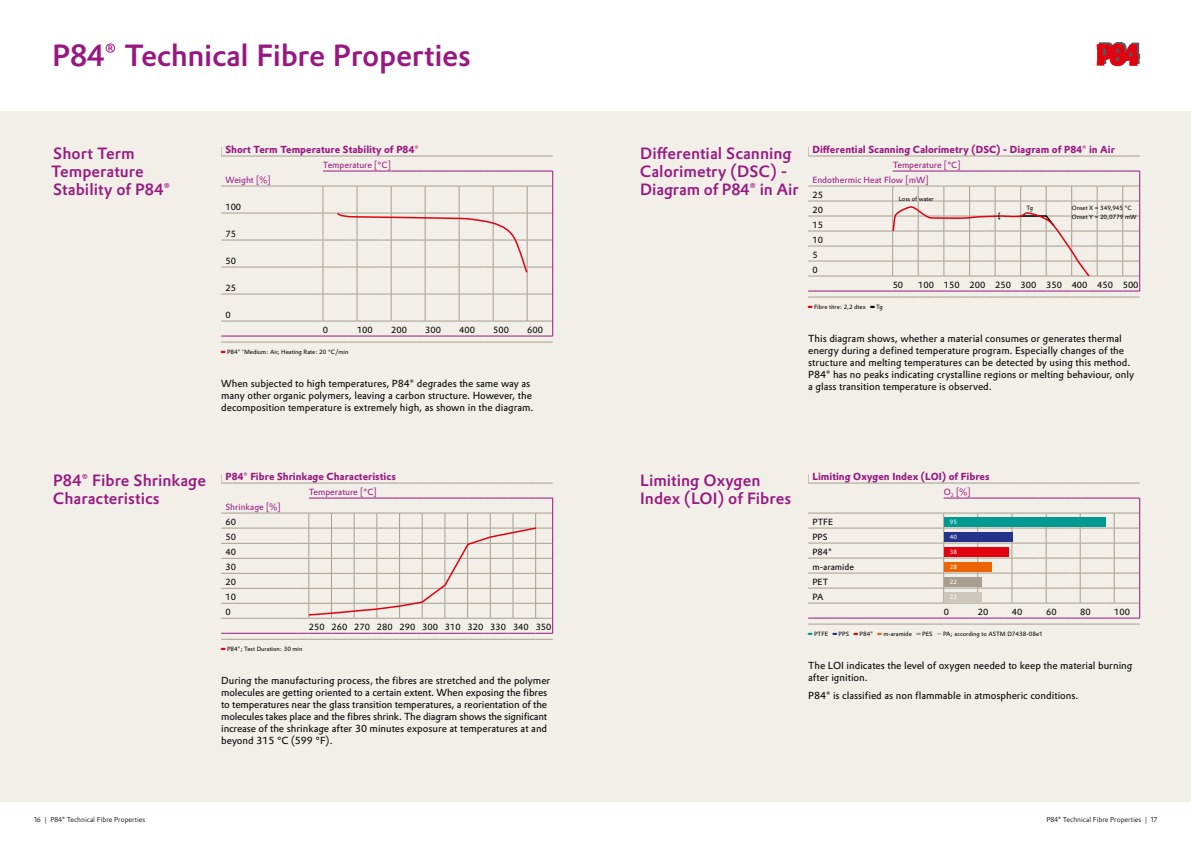
<style>
.page{position:relative;width:1191px;height:842px;background:#fff}
.page>*{position:absolute;margin:0;border:0;box-sizing:border-box;transform-origin:0 0}
.t1{font:500 30px "Evonik Prokyon";letter-spacing:-.01em;color:#981881}
.t2{font:500 16px/18px "Evonik Prokyon";color:#981881}
.t3{font:10px/12px "Evonik Prokyon";color:#000}
.t4{font:700 10px "Evonik Prokyon";color:#981881}
.t5{font:8.8px/15px "Evonik Prokyon";color:#000}
.t6{font:8.8px/15px "Evonik Prokyon";color:#981881}
.t7{font:300 7px "Evonik Prokyon";color:#000}
.t8{font:6px/9px "Evonik Prokyon";color:#000}
.t9{font:6px "Evonik Prokyon";color:#fff}
.s1{font-weight:400}
</style>
<div class="page">
<div style="left:0;top:111px;width:1191px;height:690px;background:#f2eee8"></div>
<svg style="left:1097px;top:42px;width:42px;height:24px"></svg>
<hr style="left:812px;top:156px;width:72px;height:1px;background:#a79e91">
<svg style="left:884px;top:156px;width:255px;height:1px"></svg>
<hr style="left:812px;top:186px;width:72px;height:1px;background:#a79e91">
<hr style="left:812px;top:201px;width:72px;height:1px;background:#a79e91">
<hr style="left:812px;top:216px;width:72px;height:1px;background:#a79e91">
<hr style="left:812px;top:231px;width:72px;height:1px;background:#a79e91">
<hr style="left:812px;top:246px;width:72px;height:1px;background:#a79e91">
<hr style="left:812px;top:261px;width:72px;height:1px;background:#a79e91">
<hr style="left:812px;top:276px;width:72px;height:1px;background:#a79e91">
<hr style="left:812px;top:297px;width:72px;height:1px;background:#a79e91">
<svg style="left:808px;top:291px;width:4px;height:7px"></svg>
<hr style="left:812px;top:291px;width:72px;height:1px;background:#981881">
<svg style="left:808px;top:147px;width:4px;height:10px"></svg>
<hr style="left:812px;top:483px;width:123px;height:1px;background:#a79e91">
<svg style="left:935px;top:483px;width:204px;height:1px"></svg>
<hr style="left:812px;top:513px;width:123px;height:1px;background:#a79e91">
<hr style="left:812px;top:528px;width:123px;height:1px;background:#a79e91">
<hr style="left:812px;top:543px;width:123px;height:1px;background:#a79e91">
<hr style="left:812px;top:558px;width:123px;height:1px;background:#a79e91">
<hr style="left:812px;top:573px;width:123px;height:1px;background:#a79e91">
<hr style="left:812px;top:588px;width:123px;height:1px;background:#a79e91">
<hr style="left:812px;top:603px;width:123px;height:1px;background:#a79e91">
<hr style="left:812px;top:624px;width:123px;height:1px;background:#a79e91">
<svg style="left:808px;top:618px;width:4px;height:7px"></svg>
<hr style="left:812px;top:618px;width:123px;height:1px;background:#981881">
<svg style="left:935px;top:498px;width:205px;height:127px"></svg>
<svg style="left:808px;top:474px;width:4px;height:10px"></svg>
<hr style="left:225px;top:156px;width:89px;height:1px;background:#a79e91">
<svg style="left:314px;top:156px;width:239px;height:1px"></svg>
<hr style="left:225px;top:186px;width:89px;height:1px;background:#a79e91">
<hr style="left:225px;top:213px;width:89px;height:1px;background:#a79e91">
<hr style="left:225px;top:240px;width:89px;height:1px;background:#a79e91">
<hr style="left:225px;top:267px;width:89px;height:1px;background:#a79e91">
<hr style="left:225px;top:294px;width:89px;height:1px;background:#a79e91">
<hr style="left:225px;top:321px;width:89px;height:1px;background:#a79e91">
<hr style="left:225px;top:342px;width:89px;height:1px;background:#a79e91">
<svg style="left:221px;top:336px;width:4px;height:7px"></svg>
<hr style="left:225px;top:336px;width:89px;height:1px;background:#981881">
<svg style="left:221px;top:147px;width:4px;height:10px"></svg>
<svg style="left:314px;top:171px;width:239px;height:172px"></svg>
<hr style="left:225px;top:483px;width:72px;height:1px;background:#a79e91">
<svg style="left:297px;top:483px;width:255px;height:1px"></svg>
<hr style="left:225px;top:513px;width:72px;height:1px;background:#a79e91">
<hr style="left:225px;top:528px;width:72px;height:1px;background:#a79e91">
<hr style="left:225px;top:543px;width:72px;height:1px;background:#a79e91">
<hr style="left:225px;top:558px;width:72px;height:1px;background:#a79e91">
<hr style="left:225px;top:573px;width:72px;height:1px;background:#a79e91">
<hr style="left:225px;top:588px;width:72px;height:1px;background:#a79e91">
<hr style="left:225px;top:603px;width:72px;height:1px;background:#a79e91">
<hr style="left:225px;top:618px;width:72px;height:1px;background:#a79e91">
<hr style="left:225px;top:639px;width:72px;height:1px;background:#a79e91">
<svg style="left:221px;top:633px;width:4px;height:7px"></svg>
<hr style="left:225px;top:633px;width:72px;height:1px;background:#981881">
<svg style="left:221px;top:474px;width:4px;height:10px"></svg>
<svg style="left:297px;top:498px;width:256px;height:142px"></svg>
<div style="left:944px;top:517px;width:161px;height:9px;background:#009a93"></div>
<div style="left:944px;top:532px;width:68px;height:9px;background:#25328a"></div>
<div style="left:944px;top:547px;width:64px;height:9px;background:#e3000f"></div>
<div style="left:944px;top:562px;width:47px;height:9px;background:#ec6502"></div>
<div style="left:944px;top:577px;width:37px;height:9px;background:#a79e91"></div>
<div style="left:944px;top:592px;width:37px;height:9px;background:#cdc6bd"></div>
<svg style="left:884px;top:171px;width:256px;height:127px"></svg>
<h1 class="t1" style="left:52px;top:32px;width:420px">P84<span class="s1">®</span> Technical Fibre Properties</h1>
<h2 class="t2" style="left:51px;top:143px;width:120px">Short Term<br>Temperature<br>Stability of P84<span class="s1">®</span></h2>
<p class="t4" style="left:225px;top:141px;width:195px">Short Term Temperature Stability of P84<span class="s1">®</span></p>
<p class="t6" style="left:323px;top:157px;width:69px">Temperature [°C]</p>
<p class="t6" style="left:225px;top:172px;width:47px">Weight [%]</p>
<p class="t5" style="left:225px;top:199px;width:17px">100</p>
<p class="t5" style="left:225px;top:226px;width:12px">75</p>
<p class="t5" style="left:225px;top:253px;width:12px">50</p>
<p class="t5" style="left:225px;top:280px;width:12px">25</p>
<p class="t5" style="left:225px;top:307px;width:7px">0</p>
<p class="t5" style="left:323px;top:322px;width:7px">0</p>
<p class="t5" style="left:357px;top:322px;width:17px">100</p>
<p class="t5" style="left:391px;top:322px;width:17px">200</p>
<p class="t5" style="left:425px;top:322px;width:17px">300</p>
<p class="t5" style="left:459px;top:322px;width:17px">400</p>
<p class="t5" style="left:493px;top:322px;width:17px">500</p>
<p class="t5" style="left:527px;top:322px;width:17px">600</p>
<p class="t8" style="left:221px;top:347px;width:129px"><sup>▬</sup> P84® <sup>*</sup>Medium: Air, Heating Rate: 20 °C/min</p>
<p class="t3" style="left:221px;top:377px;width:314px">When subjected to high temperatures, P84® degrades the same way as many other organic polymers, leaving a carbon structure. However, the decomposition temperature is extremely high, as shown in the diagram.</p>
<h2 class="t2" style="left:53px;top:470px;width:155px">P84<span class="s1">®</span> Fibre Shrinkage<br>Characteristics</h2>
<p class="t4" style="left:225px;top:468px;width:172px">P84<span class="s1">®</span> Fibre Shrinkage Characteristics</p>
<p class="t6" style="left:309px;top:484px;width:69px">Temperature [°C]</p>
<p class="t6" style="left:225px;top:499px;width:57px">Shrinkage [%]</p>
<p class="t5" style="left:225px;top:514px;width:12px;text-align:justify">60<br>50<br>40<br>30<br>20<br>10<br>0</p>
<p class="t5" style="left:309px;top:619px;width:244px">250 260 270 280 290 300 310 320 330 340 350</p>
<p class="t8" style="left:221px;top:644px;width:83px"><sup>▬</sup> P84®; Test Duration: 30 min</p>
<p class="t3" style="left:221px;top:674px;width:331px">During the manufacturing process, the fibres are stretched and the polymer molecules are getting oriented to a certain extent. When exposing the fibres to temperatures near the glass transition temperatures, a reorientation of the molecules takes place and the fibres shrink. The diagram shows the significant increase of the shrinkage after 30 minutes exposure at temperatures at and beyond 315 °C (599 °F).</p>
<h2 class="t2" style="left:640px;top:143px;width:160px">Differential Scanning<br>Calorimetry (DSC) -<br>Diagram of P84<span class="s1">®</span> in Air</h2>
<p class="t4" style="left:812px;top:141px;width:304px">Differential Scanning Calorimetry (DSC) - Diagram of P84<span class="s1">®</span> in Air</p>
<p class="t6" style="left:812px;top:157px;width:150px;text-indent:80px">Temperature [°C]<br>Endothermic Heat Flow [mW]</p>
<p class="t5" style="left:812px;top:187px;width:12px">25<br>20<br>15<br>10<br>5<br>0</p>
<p class="t5" style="left:892px;top:277px;width:12px">50</p>
<p class="t5" style="left:918px;top:277px;width:222px">100 150 200 250 300 350 400 450 500</p>
<p class="t8" style="left:808px;top:302px;width:76px"><sup>▬</sup> Fibre titre: 2,2 dtex ▬ Tg</p>
<p class="t8" style="left:898px;top:194px;width:37px">Loss of water</p>
<p class="t8" style="left:1071px;top:203px;width:66px">Onset X = 349,945 °C<br>Onset Y = 20,0779 mW</p>
<p class="t8" style="left:1026px;top:203px;width:8px">Tg</p>
<p class="t3" style="left:808px;top:332px;width:327px">This diagram shows, whether a material consumes or generates thermal energy during a defined temperature program. Especially changes of the structure and melting temperatures can be detected by using this method.<br>P84® has no peaks indicating crystalline regions or melting behaviour, only a glass transition temperature is observed.</p>
<h2 class="t2" style="left:640px;top:470px;width:152px">Limiting Oxygen<br>Index (LOI) of Fibres</h2>
<p class="t4" style="left:812px;top:468px;width:179px">Limiting Oxygen Index (LOI) of Fibres</p>
<p class="t6" style="left:943px;top:484px;width:28px">O<sub>2</sub> [%]</p>
<p class="t5" style="left:812px;top:514px;width:43px">PTFE<br>PPS<br>P84® m-aramide<br>PET<br>PA</p>
<p class="t5" style="left:943px;top:604px;width:7px">0</p>
<p class="t5" style="left:977px;top:604px;width:12px">20</p>
<p class="t5" style="left:1012px;top:604px;width:12px">40</p>
<p class="t5" style="left:1046px;top:604px;width:12px">60</p>
<p class="t5" style="left:1080px;top:604px;width:12px">80</p>
<p class="t5" style="left:1114px;top:604px;width:17px">100</p>
<p class="t8" style="left:808px;top:629px;width:236px"><sup>▬</sup> PTFE <sup>▬</sup> PPS <sup>▬</sup> P84® <sup>▬</sup> m-aramide <sup>▬</sup> PES <sup>▬</sup> PA; according to ASTM D7438-08e1</p>
<p class="t9" style="left:950px;top:517px;width:9px">95</p>
<p class="t9" style="left:950px;top:532px;width:9px">40</p>
<p class="t9" style="left:950px;top:547px;width:9px">38</p>
<p class="t9" style="left:950px;top:562px;width:9px">28</p>
<p class="t9" style="left:950px;top:577px;width:9px">22</p>
<p class="t9" style="left:950px;top:592px;width:9px">22</p>
<p class="t3" style="left:808px;top:659px;width:326px">The LOI indicates the level of oxygen needed to keep the material burning after ignition.</p>
<p class="t3" style="left:808px;top:689px;width:272px">P84® is classified as non flammable in atmospheric conditions.</p>
<p class="t7" style="left:34px;top:814px;width:113px">16 | P84<span class="s1">®</span> Technical Fibre Properties</p>
<p class="t7" style="left:1046px;top:814px;width:112px">P84<span class="s1">®</span> Technical Fibre Properties | 17</p>
</div>
